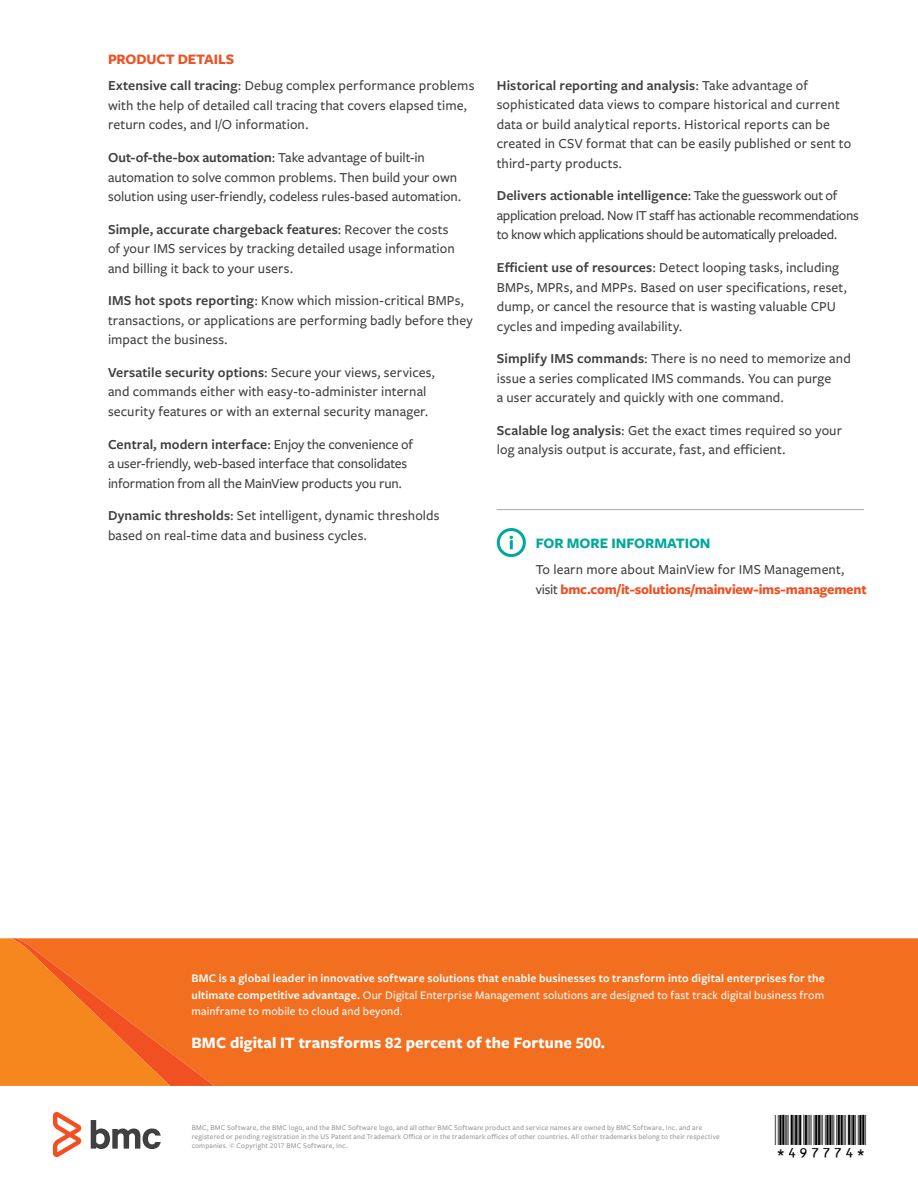
<style>
.page{position:relative;width:918px;height:1188px;background:#fff}
.page>*{position:absolute;margin:0;border:0;box-sizing:border-box;transform-origin:0 0}
.Barcode{font:30px "BC39 HI Tall HR";color:#000}
.t1{font:700 16.5px "Freight Sans Pro";letter-spacing:.005em;color:#fff}
.Sidebar_Section_Titl{font:700 15px "Freight Sans Pro";letter-spacing:-.005em;color:#00a79d}
.Section_Title{font:700 15px "Freight Sans Pro";letter-spacing:-.01em;color:#f05022}
.Body_copy{font:500 14.25px/19.5px "Freight Sans Pro";letter-spacing:.005em;color:#403f41}
.Body_copy-2{font:500 14.25px/19.5px "Freight Sans Pro";letter-spacing:-.025em;color:#403f41}
.t2{font:600 12px/16.5px "Freight Sans Pro";letter-spacing:.015em;color:#fff;text-align:justify}
.t3{font:500 12px/16.5px "Freight Sans Pro";letter-spacing:.015em;color:#fff}
.Legal{font:500 7.5px/9px "Freight Sans Pro";letter-spacing:.02em;color:#939598}
.s1{font-weight:600}
.s2{font-weight:700;color:#f05022}
.s3{font-weight:500}
</style>
<div class="page">
<svg style="left:91px;top:1120px;width:70px;height:29px"></svg>
<svg style="left:53px;top:1112px;width:28px;height:45px"></svg>
<div style="left:214px;top:938px;width:704px;height:148px;background:#f26f20"></div>
<svg style="left:0;top:938px;width:214px;height:148px;background:#f37620"></svg>
<div style="left:497px;top:528px;width:29px;height:29px;border:3px solid #00a79d;border-radius:50%"></div>
<svg style="left:510px;top:536px;width:3px;height:13px"></svg>
<hr style="left:497px;top:509px;width:367px;height:1px;background:#a7a9ac">
<p class="Section_Title" style="left:108px;top:49px;width:128px">PRODUCT DETAILS</p>
<p class="Body_copy" style="left:108px;top:76px;width:368px"><span class="s1">Extensive call tracing</span>: Debug complex performance problems with the help of detailed call tracing that covers elapsed time, return codes, and I/O information.</p>
<p class="Body_copy" style="left:108px;top:147px;width:355px"><span class="s1">Out-of-the-box automation</span>: Take advantage of built-in automation to solve common problems. Then build your own solution using user-friendly, codeless rules-based automation.</p>
<p class="Body_copy" style="left:108px;top:219px;width:348px"><span class="s1">Simple, accurate chargeback features</span>: Recover the costs of your IMS services by tracking detailed usage information and billing it back to your users.</p>
<p class="Body_copy" style="left:108px;top:290px;width:366px"><span class="s1">IMS hot spots reporting</span>: Know which mission-critical BMPs, transactions, or applications are performing badly before they impact the business.</p>
<p class="Body_copy" style="left:108px;top:362px;width:329px"><span class="s1">Versatile security options</span>: Secure your views, services, and commands either with easy-to-administer internal security features or with an external security manager.</p>
<p class="Body_copy" style="left:108px;top:434px;width:307px"><span class="s1">Central, modern interface</span>: Enjoy the convenience of a user-friendly, web-based interface that consolidates information from all the MainView products you run.</p>
<p class="Body_copy" style="left:108px;top:505px;width:333px"><span class="s1">Dynamic thresholds</span>: Set intelligent, dynamic thresholds based on real-time data and business cycles.</p>
<p class="Body_copy" style="left:497px;top:75px;width:356px"><span class="s1">Historical reporting and analysis</span>: Take advantage of sophisticated data views to compare historical and current data or build analytical reports. Historical reports can be created in CSV format that can be easily published or sent to third-party products.</p>
<p class="Body_copy-2" style="left:497px;top:186px;width:364px"><span class="s1">Delivers actionable intelligence</span>: Take the guesswork out of application preload. Now IT staff has actionable recommendations to know which applications should be automatically preloaded.</p>
<p class="Body_copy" style="left:497px;top:257px;width:352px"><span class="s1">Efficient use of resources</span>: Detect looping tasks, including BMPs, MPRs, and MPPs. Based on user specifications, reset, dump, or cancel the resource that is wasting valuable CPU cycles and impeding availability.</p>
<p class="Body_copy" style="left:497px;top:348px;width:356px"><span class="s1">Simplify IMS commands</span>: There is no need to memorize and issue a series complicated IMS commands. You can purge<br>a user accurately and quickly with one command.</p>
<p class="Body_copy" style="left:497px;top:420px;width:347px"><span class="s1">Scalable log analysis</span>: Get the exact times required so your log analysis output is accurate, fast, and efficient.</p>
<p class="Sidebar_Section_Titl" style="left:536px;top:533px;width:176px">FOR MORE INFORMATION</p>
<p class="Body_copy" style="left:536px;top:559px;width:333px">To learn more about MainView for IMS Management, visit <span class="s2">bmc.com/it-solutions/mainview-ims-management</span></p>
<p class="t2" style="left:191px;top:969px;width:635px">BMC is a global leader in innovative software solutions that enable businesses to transform into digital enterprises for the ultimate competitive advantage. <span class="s3">Our Digital Enterprise Management solutions are designed to fast track digital business from mainframe to mobile to cloud and beyond.</span></p>
<p class="t1" style="left:191px;top:1031px;width:415px">BMC digital IT transforms 82 percent of the Fortune 500.</p>
<p class="t3" style="left:216px;top:971px;width:581px">advantage. We have worked with thousands of leading companies to create and deliver powerful IT management services. From mainframe to cloud to mobile, we pair high-speed digital innovation with robust IT industrialization—</p>
<p class="Legal" style="left:192px;top:1123px;width:530px">BMC, BMC Software, the BMC logo, and the BMC Software logo, and all other BMC Software product and service names are owned by BMC Software, Inc. and are registered or pending registration in the US Patent and Trademark Office or in the trademark offices of other countries. All other trademarks belong to their respective companies. © Copyright 2017 BMC Software, Inc.</p>
<p class="Barcode" style="left:775px;top:1107px;width:93px">*497774*</p>
</div>
